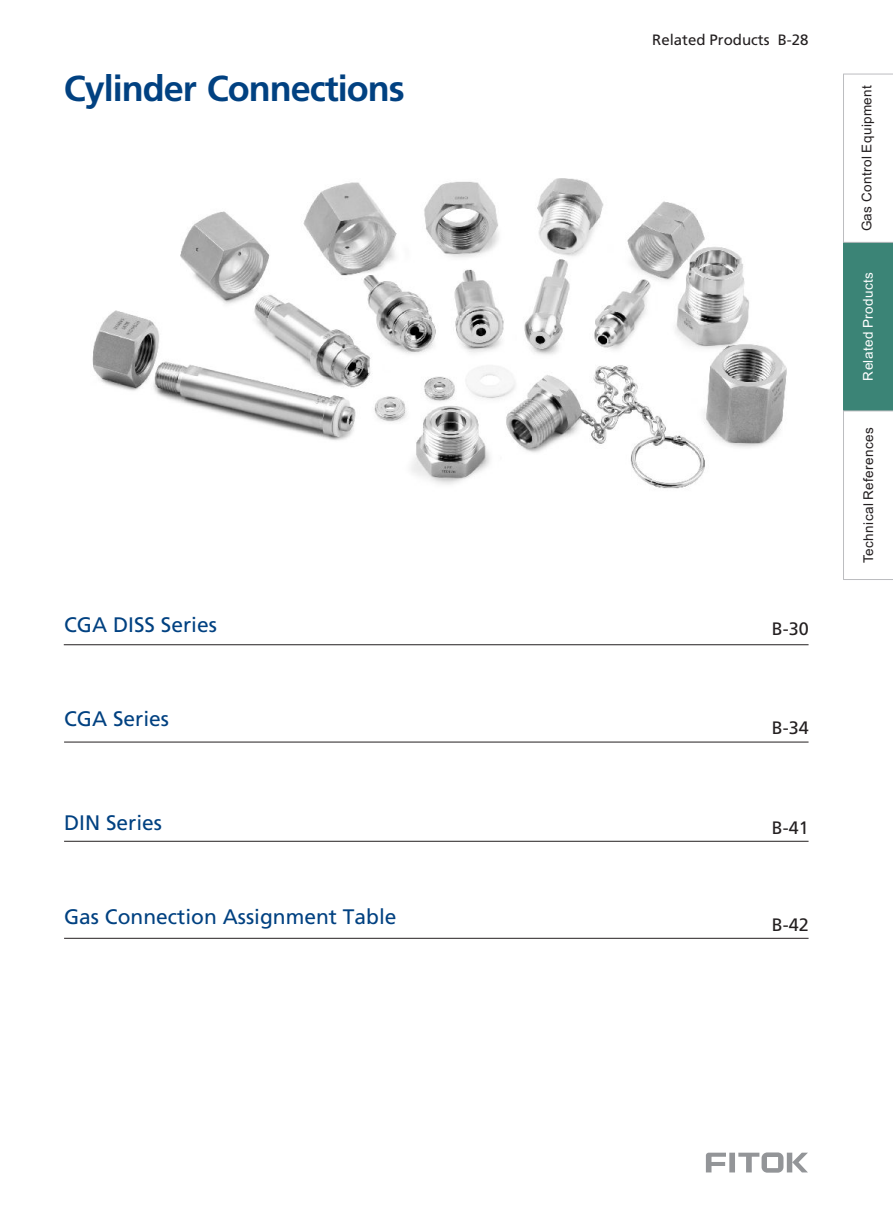
<style>
.page{position:relative;width:893px;height:1212px;background:#fff}
.page>*{position:absolute;margin:0;border:0;box-sizing:border-box;transform-origin:0 0}
.t1{font:300 36px "Frutiger CE";letter-spacing:-.03em;color:#014181}
.t2{font:21px "Frutiger CE";color:#014181}
.t3{font:18px "Frutiger CE";color:#231f20}
.t4{font:15px "Frutiger CE";color:#231f20}
.t5{font:13.5px "Arial";letter-spacing:.03em;color:#231f20}
.t6{font:13.5px "Arial";letter-spacing:.03em;color:#fff}
</style>
<div class="page">
<svg style="left:706px;top:1152px;width:102px;height:21px"></svg>
<hr style="left:64px;top:841px;width:744px;height:1px;background:#231f20">
<hr style="left:64px;top:742px;width:744px;height:1px;background:#231f20">
<hr style="left:64px;top:644px;width:744px;height:1px;background:#231f20">
<hr style="left:64px;top:938px;width:744px;height:1px;background:#231f20">
<img style="left:92px;top:178px;width:695px;height:311px">
<hr style="left:843px;top:74px;width:1px;height:169px;background:#bcbdc0">
<div style="left:843px;top:242px;width:50px;height:169px;background:#3b8476"></div>
<hr style="left:843px;top:242px;width:50px;height:1px;background:#bcbdc0">
<hr style="left:843px;top:410px;width:50px;height:1px;background:#bcbdc0">
<hr style="left:843px;top:579px;width:50px;height:1px;background:#bcbdc0">
<hr style="left:843px;top:74px;width:50px;height:1px;background:#bcbdc0">
<hr style="left:843px;top:410px;width:1px;height:169px;background:#bcbdc0">
<p class="t4" style="left:652px;top:34px;width:158px">Related Products B-28</p>
<h1 class="t1" style="left:64px;top:74px;width:343px">Cylinder Connections</h1>
<p class="t5" style="left:862px;top:231px;width:148px;rotate:-90deg">Gas Control Equipment</p>
<p class="t6" style="left:863px;top:381px;width:110px;rotate:-90deg">Related Products</p>
<p class="t2" style="left:64px;top:616px;width:154px">CGA DISS Series</p>
<p class="t2" style="left:64px;top:711px;width:107px">CGA Series</p>
<p class="t3" style="left:772px;top:622px;width:39px">B-30</p>
<p class="t3" style="left:772px;top:721px;width:39px">B-34</p>
<p class="t2" style="left:64px;top:814px;width:100px">DIN Series</p>
<p class="t3" style="left:772px;top:820px;width:38px">B-41</p>
<p class="t2" style="left:64px;top:908px;width:334px">Gas Connection Assignment Table</p>
<p class="t3" style="left:772px;top:917px;width:39px">B-42</p>
<p class="t5" style="left:863px;top:563px;width:137px;rotate:-90deg">Technical References</p>
</div>
